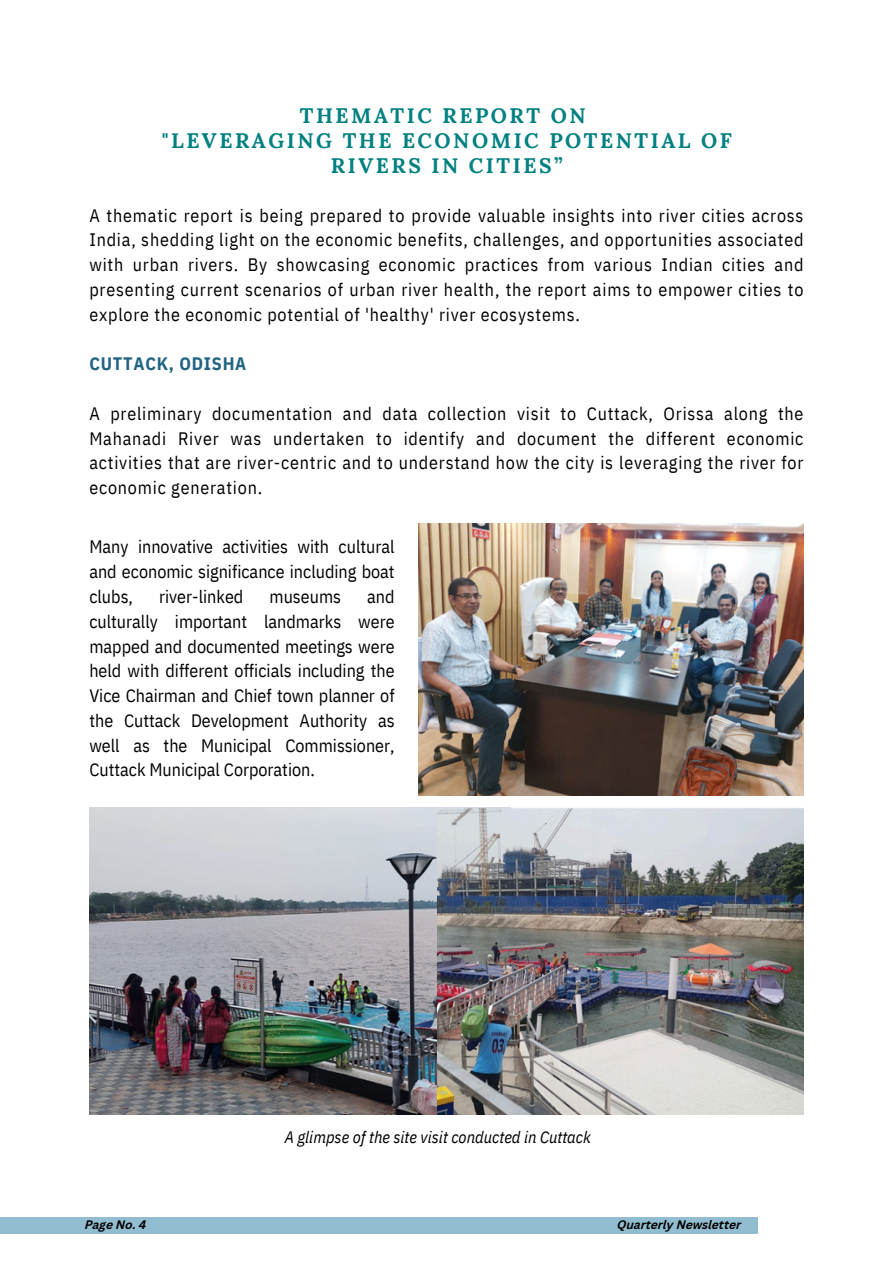
<style>
.page{position:relative;width:894px;height:1264px;background:#fff}
.page>*{position:absolute;margin:0;border:0;box-sizing:border-box;transform-origin:0 0}
.t1{font:700 21px/24.8px "Lora";letter-spacing:.12em;color:#008080;text-align:center}
.t2{font:18px/24.8px "IBM Plex Sans Cond";color:#000;text-align:justify}
.t3{font:700 18px "IBM Plex Sans Cond";letter-spacing:.045em;color:#206482}
.t4{font:italic 16.5px "IBM Plex Sans Cond";color:#000}
.t5{font:italic 700 12px "Canva Sans";color:#000}
</style>
<div class="page">
<div style="left:0;top:1217px;width:757px;height:16px;background:#92bcd0"></div>
<img style="left:418px;top:524px;width:385px;height:271px">
<img style="left:89px;top:807px;width:349px;height:307px">
<img style="left:438px;top:807px;width:365px;height:307px">
<h3 class="t1" style="left:162px;top:103px;width:571px">THEMATIC REPORT ON<br>"LEVERAGING THE ECONOMIC POTENTIAL OF<br>RIVERS IN CITIES”</h3>
<p class="t2" style="left:89px;top:202px;width:715px">A thematic report is being prepared to provide valuable insights into river cities across India, shedding light on the economic benefits, challenges, and opportunities associated with urban rivers. By showcasing economic practices from various Indian cities and presenting current scenarios of urban river health, the report aims to empower cities to explore the economic potential of 'healthy' river ecosystems.</p>
<p class="t3" style="left:89px;top:352px;width:158px">CUTTACK, ODISHA</p>
<p class="t2" style="left:89px;top:400px;width:715px">A preliminary documentation and data collection visit to Cuttack, Orissa along the Mahanadi River was undertaken to identify and document the different economic activities that are river-centric and to understand how the city is leveraging the river for economic generation.</p>
<p class="t2" style="left:89px;top:534px;width:307px">Many innovative activities with cultural and economic significance including boat clubs,</p>
<p class="t2" style="left:89px;top:584px;width:307px;text-indent:278px">and culturally important landmarks were mapped and documented meetings were held with different officials including the Vice Chairman and Chief town planner of the Cuttack Development Authority as well as the Municipal Commissioner, Cuttack Municipal Corporation.</p>
<p class="t2" style="left:159px;top:584px;width:86px">river-linked</p>
<p class="t2" style="left:269px;top:584px;width:73px">museums</p>
<p class="t4" style="left:285px;top:1126px;width:307px">A glimpse of the site visit conducted in Cuttack</p>
<h1 class="t5" style="left:85px;top:1219px;width:63px">Page No. 4</h1>
<h3 class="t5" style="left:617px;top:1219px;width:125px">Quarterly Newsletter</h3>
</div>
